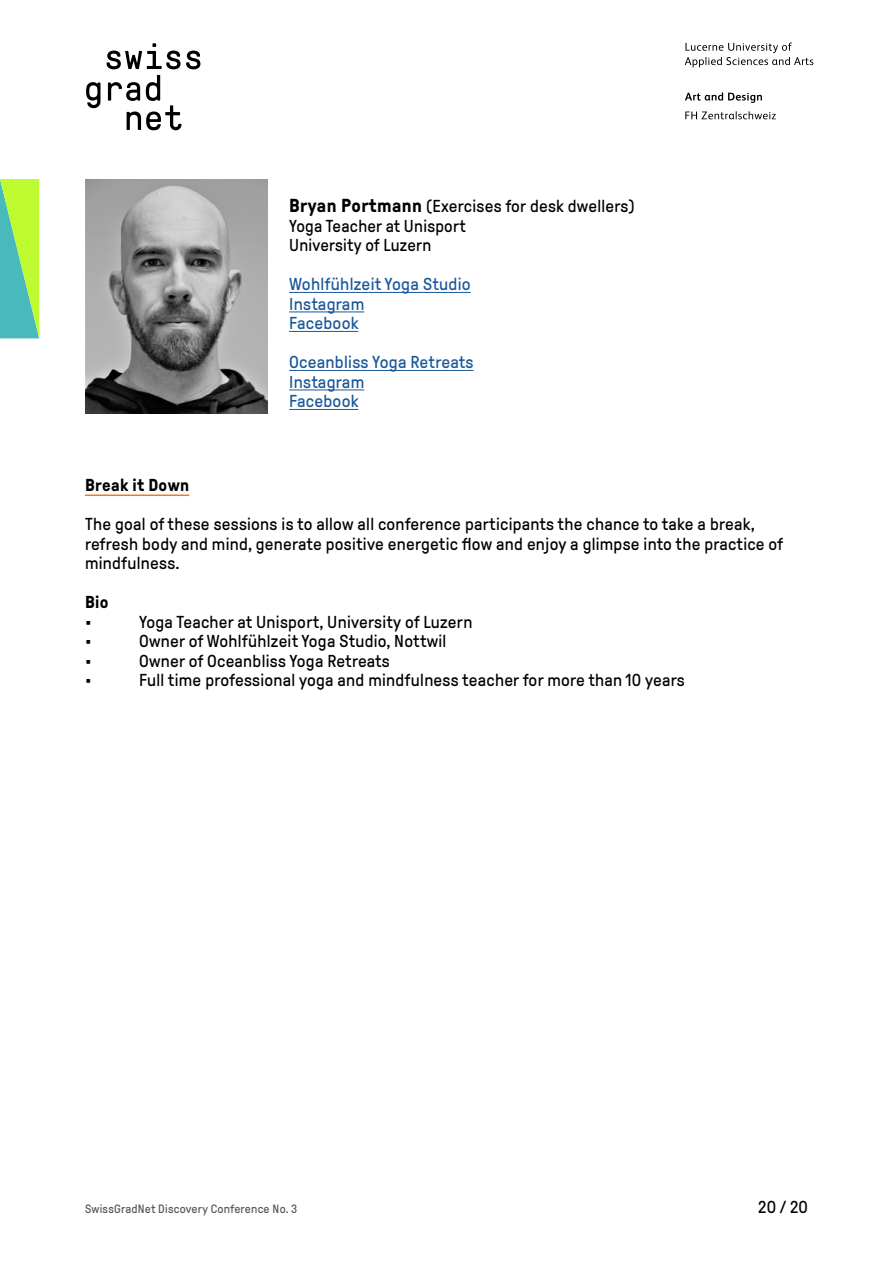
<style>
.page{position:relative;width:893px;height:1263px;background:#fff}
.page>*{position:absolute;margin:0;border:0;box-sizing:border-box;transform-origin:0 0}
.t1{font:17.25px/19.5px "GT Pressura";letter-spacing:.015em;color:#000}
.t2{font:17.25px/19.5px "GT Pressura";letter-spacing:.015em;color:#1b5899}
.t3{font:700 17.25px "GT Pressura";letter-spacing:.02em;color:#000}
.t4{font:12px "GT Pressura";letter-spacing:.02em;color:#555756}
.s1{font-weight:700;font-size:18.75px}
</style>
<div class="page">
<svg style="left:685px;top:43px;width:128px;height:24px"></svg>
<svg style="left:685px;top:92px;width:77px;height:11px"></svg>
<svg style="left:685px;top:111px;width:91px;height:8px"></svg>
<svg style="left:107px;top:43px;width:93px;height:26px"></svg>
<svg style="left:86px;top:82px;width:14px;height:26px"></svg>
<svg style="left:108px;top:75px;width:74px;height:55px"></svg>
<hr style="left:289px;top:292px;width:182px;height:1px;background:#1b5899">
<hr style="left:289px;top:312px;width:75px;height:1px;background:#1b5899">
<hr style="left:289px;top:331px;width:69px;height:1px;background:#1b5899">
<hr style="left:289px;top:370px;width:185px;height:1px;background:#1b5899">
<hr style="left:289px;top:390px;width:75px;height:1px;background:#1b5899">
<hr style="left:289px;top:409px;width:69px;height:1px;background:#1b5899">
<hr style="left:85px;top:494px;width:104px;height:2px;background:#f07920">
<svg style="left:0;top:179px;width:39px;height:159px;background:#83da76"></svg>
<img style="left:85px;top:179px;width:182px;height:234px">
<p class="t1" style="left:289px;top:197px;width:347px"><span class="s1">Bryan Portmann</span> (Exercises for desk dwellers)<br>Yoga Teacher at Unisport<br>University of Luzern</p>
<p class="t2" style="left:289px;top:275px;width:183px">Wohlfühlzeit Yoga Studio<br>Instagram<br>Facebook</p>
<p class="t2" style="left:289px;top:353px;width:186px">Oceanbliss Yoga Retreats<br>Instagram<br>Facebook</p>
<p class="t3" style="left:85px;top:476px;width:106px">Break it Down</p>
<p class="t1" style="left:85px;top:515px;width:700px">The goal of these sessions is to allow all conference participants the chance to take a break, refresh body and mind, generate positive energetic flow and enjoy a glimpse into the practice of mindfulness.</p>
<p class="t3" style="left:85px;top:593px;width:25px">Bio</p>
<p class="t1" style="left:85px;top:612px;width:8px">•</p>
<p class="t1" style="left:139px;top:612px;width:335px">Yoga Teacher at Unisport, University of Luzern</p>
<p class="t1" style="left:85px;top:632px;width:8px">•</p>
<p class="t1" style="left:139px;top:632px;width:309px">Owner of Wohlfühlzeit Yoga Studio, Nottwil</p>
<p class="t1" style="left:85px;top:651px;width:8px">•</p>
<p class="t1" style="left:139px;top:651px;width:252px">Owner of Oceanbliss Yoga Retreats</p>
<p class="t1" style="left:85px;top:671px;width:8px">•</p>
<p class="t1" style="left:139px;top:671px;width:547px">Full time professional yoga and mindfulness teacher for more than 10 years</p>
<p class="t4" style="left:85px;top:1202px;width:214px">SwissGradNet Discovery Conference No. 3</p>
<p class="t1" style="left:758px;top:1197px;width:51px">20 / 20</p>
</div>
